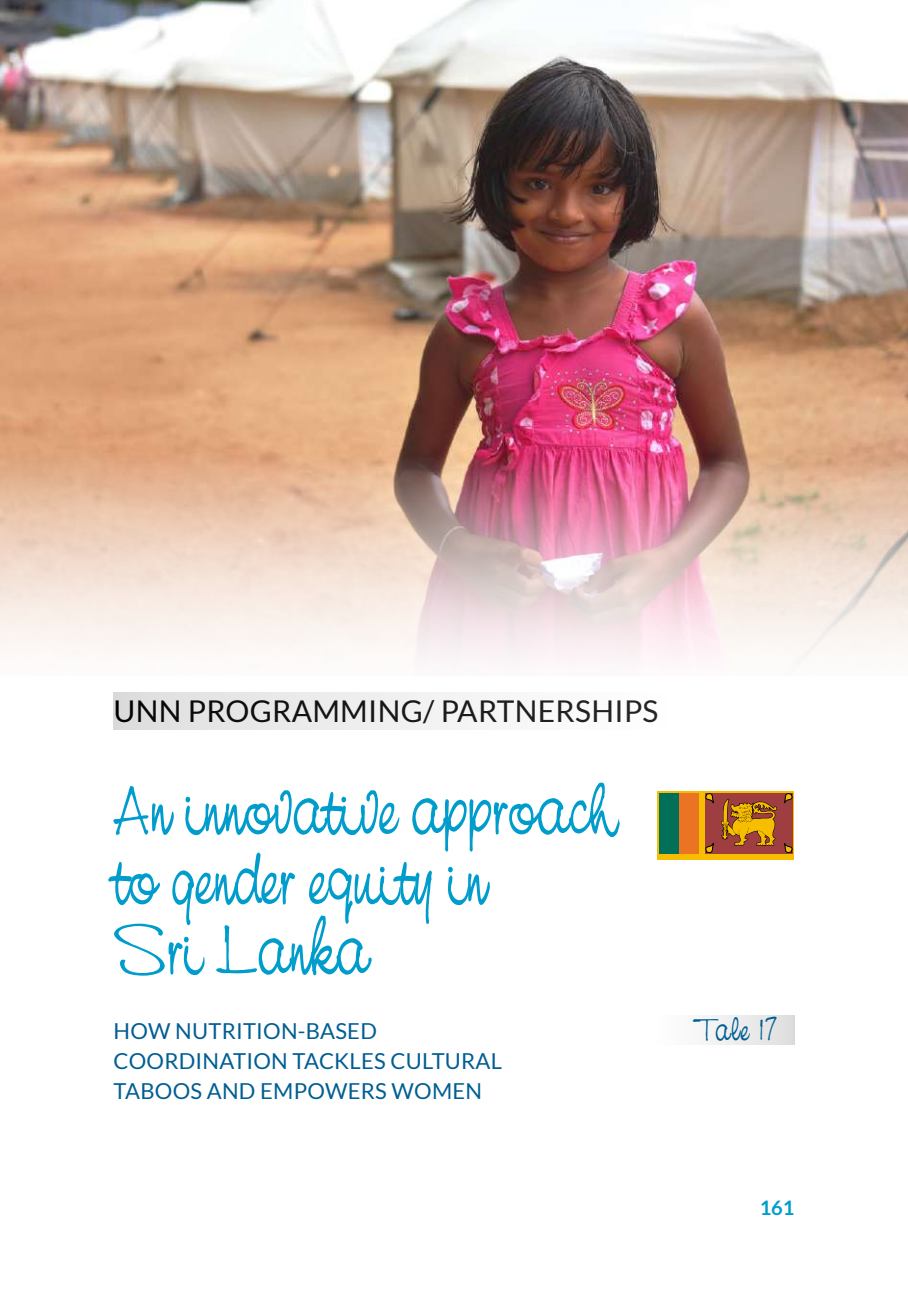
<style>
.page{position:relative;width:908px;height:1304px;background:#fff}
.page>*{position:absolute;margin:0;border:0;box-sizing:border-box;transform-origin:0 0}
.t1{font:70px/70px "Nevison Cas D";letter-spacing:.01em;color:#009dcc}
.t2{font:32px "Nevison Cas D";letter-spacing:.045em;color:#005e92}
.t3{font:30px "Lato";letter-spacing:.01em;color:#000}
.t4{font:22px/30px "Lato";letter-spacing:.01em;color:#005e92}
.t5{font:700 20px "Lato";color:#009dcc}
</style>
<div class="page">
<img style="left:0;top:0;width:907px;height:456px">
<img style="left:0;top:456px;width:907px;height:237px">
<div style="left:657px;top:1016px;width:137px;height:28px;background:linear-gradient(to right,#fff,#dfdfdf)"></div>
<div style="left:113px;top:693px;width:553px;height:37px;background:linear-gradient(to right,#dedede,#fff)"></div>
<div style="left:657px;top:791px;width:136px;height:68px;background:#f7bd00"></div>
<div style="left:678px;top:793px;width:20px;height:60px;background:#ea7423"></div>
<div style="left:658px;top:793px;width:20px;height:60px;background:#007059"></div>
<div style="left:704px;top:793px;width:88px;height:60px;background:#9e3e41"></div>
<svg style="left:784px;top:843px;width:8px;height:10px"></svg>
<svg style="left:704px;top:794px;width:9px;height:9px"></svg>
<svg style="left:784px;top:794px;width:8px;height:9px"></svg>
<svg style="left:704px;top:843px;width:9px;height:10px"></svg>
<svg style="left:720px;top:798px;width:56px;height:62px"></svg>
<h3 class="t3" style="left:113px;top:694px;width:546px">UNN PROGRAMMING/ PARTNERSHIPS</h3>
<h1 class="t1" style="left:113px;top:776px;width:503px">An innovative approach to gender equity in<br>Sri Lanka</h1>
<p class="t4" style="left:113px;top:1015px;width:390px">HOW NUTRITION-BASED<br>COORDINATION TACKLES CULTURAL<br>TABOOS AND EMPOWERS WOMEN</p>
<h2 class="t2" style="left:694px;top:1010px;width:83px">Tale 17</h2>
<p class="t5" style="left:759px;top:1196px;width:36px">161</p>
</div>
